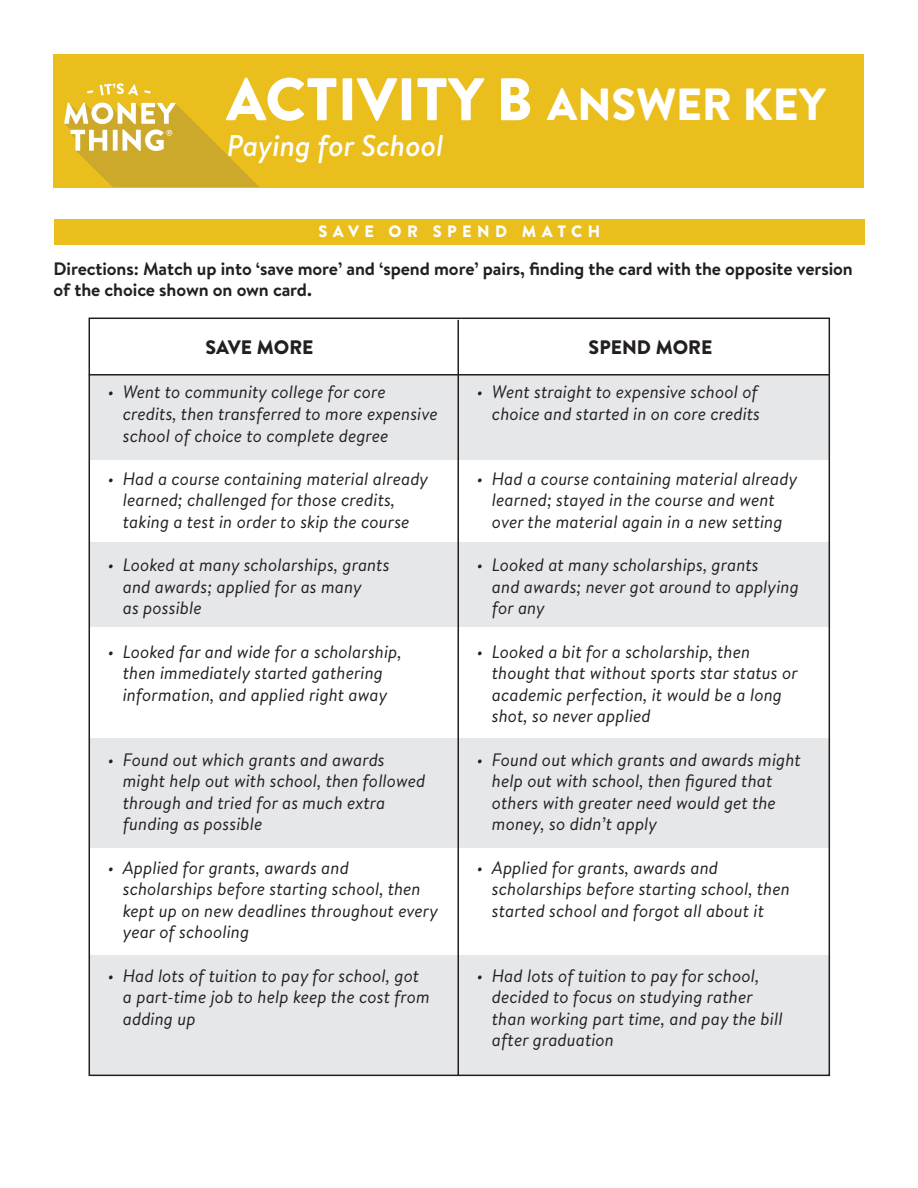
<style>
.page{position:relative;width:918px;height:1188px;background:#fff}
.page>*{position:absolute;margin:0;border:0;box-sizing:border-box;transform-origin:0 0}
.t1{font:900 60px "Brandon Text";color:#fff}
.t2{font:italic 500 30px "Brandon Text";color:#fff}
.Directions{font:900 19.5px "Brandon Text";color:#231f20}
.t3{font:italic 18px/21.6px "Brandon Text";color:#231f20}
.Directions-2{font:700 18px/21px "Brandon Text";letter-spacing:-.005em;color:#231f20}
.Subhead_-_White{font:900 16.5px "Brandon Text";letter-spacing:.325em;color:#fff}
.s1{font-size:45px}
</style>
<div class="page">
<div style="left:89px;top:375px;width:740px;height:85px;background:#e6e7e9"></div>
<div style="left:89px;top:542px;width:740px;height:85px;background:#e6e7e9"></div>
<div style="left:89px;top:739px;width:740px;height:109px;background:#e6e7e9"></div>
<div style="left:89px;top:955px;width:740px;height:121px;background:#e6e7e9"></div>
<hr style="left:89px;top:374px;width:740px;height:2px;background:#231f20">
<hr style="left:458px;top:320px;width:1px;height:755px;background:#231f20">
<div style="left:54px;top:219px;width:811px;height:26px;background:#eabe1d"></div>
<div style="left:54px;top:54px;width:810px;height:133px;background:#eabe1d"></div>
<svg style="left:100px;top:83px;width:38px;height:12px"></svg>
<svg style="left:87px;top:90px;width:6px;height:4px"></svg>
<svg style="left:144px;top:90px;width:7px;height:4px"></svg>
<svg style="left:64px;top:103px;width:195px;height:84px"></svg>
<p class="t1" style="left:226px;top:57px;width:601px">ACTIVITY B <span class="s1">ANSWER KEY</span></p>
<p class="t2" style="left:227px;top:125px;width:218px">Paying for School</p>
<p class="Subhead_-_White" style="left:318px;top:220px;width:283px">SAVE OR SPEND MATCH</p>
<p class="Directions-2" style="left:54px;top:258px;width:801px">Directions: Match up into ‘save more’ and ‘spend more’ pairs, finding the card with the opposite version of the choice shown on own card.</p>
<p class="Directions" style="left:205px;top:334px;width:110px">SAVE MORE</p>
<p class="Directions" style="left:589px;top:334px;width:125px">SPEND MORE</p>
<p class="t3" style="left:123px;top:381px;width:316px;text-indent:-15px">• Went to community college for core credits, then transferred to more expensive school of choice to complete degree</p>
<p class="t3" style="left:123px;top:467px;width:307px;text-indent:-15px">• Had a course containing material already learned; challenged for those credits, taking a test in order to skip the course</p>
<p class="t3" style="left:123px;top:554px;width:268px;text-indent:-15px">• Looked at many scholarships, grants and awards; applied for as many<br>as possible</p>
<p class="t3" style="left:108px;top:640px;width:295px;text-align:center">• Looked far and wide for a scholarship, then immediately started gathering information, and applied right away</p>
<p class="t3" style="left:477px;top:381px;width:285px;text-align:right">• Went straight to expensive school of choice and started in on core credits</p>
<p class="t3" style="left:477px;top:467px;width:322px;text-align:center">• Had a course containing material already learned; stayed in the course and went<br>over the material again in a new setting</p>
<p class="t3" style="left:492px;top:554px;width:308px;text-indent:-15px">• Looked at many scholarships, grants<br>and awards; never got around to applying for any</p>
<p class="t3" style="left:492px;top:640px;width:308px;text-indent:-15px">• Looked a bit for a scholarship, then thought that without sports star status or academic perfection, it would be a long shot, so never applied</p>
<p class="t3" style="left:492px;top:748px;width:310px;text-indent:-15px">• Found out which grants and awards might help out with school, then figured that others with greater need would get the money, so didn’t apply</p>
<p class="t3" style="left:492px;top:856px;width:299px;text-indent:-15px">• Applied for grants, awards and scholarships before starting school, then started school and forgot all about it</p>
<p class="t3" style="left:123px;top:748px;width:304px;text-indent:-15px">• Found out which grants and awards might help out with school, then followed through and tried for as much extra funding as possible</p>
<p class="t3" style="left:123px;top:856px;width:317px;text-indent:-15px">• Applied for grants, awards and scholarships before starting school, then kept up on new deadlines throughout every year of schooling</p>
<p class="t3" style="left:123px;top:964px;width:309px;text-indent:-15px">• Had lots of tuition to pay for school, got a part-time job to help keep the cost from adding up</p>
<p class="t3" style="left:492px;top:964px;width:292px;text-indent:-15px">• Had lots of tuition to pay for school, decided to focus on studying rather than working part time, and pay the bill after graduation</p>
</div>
